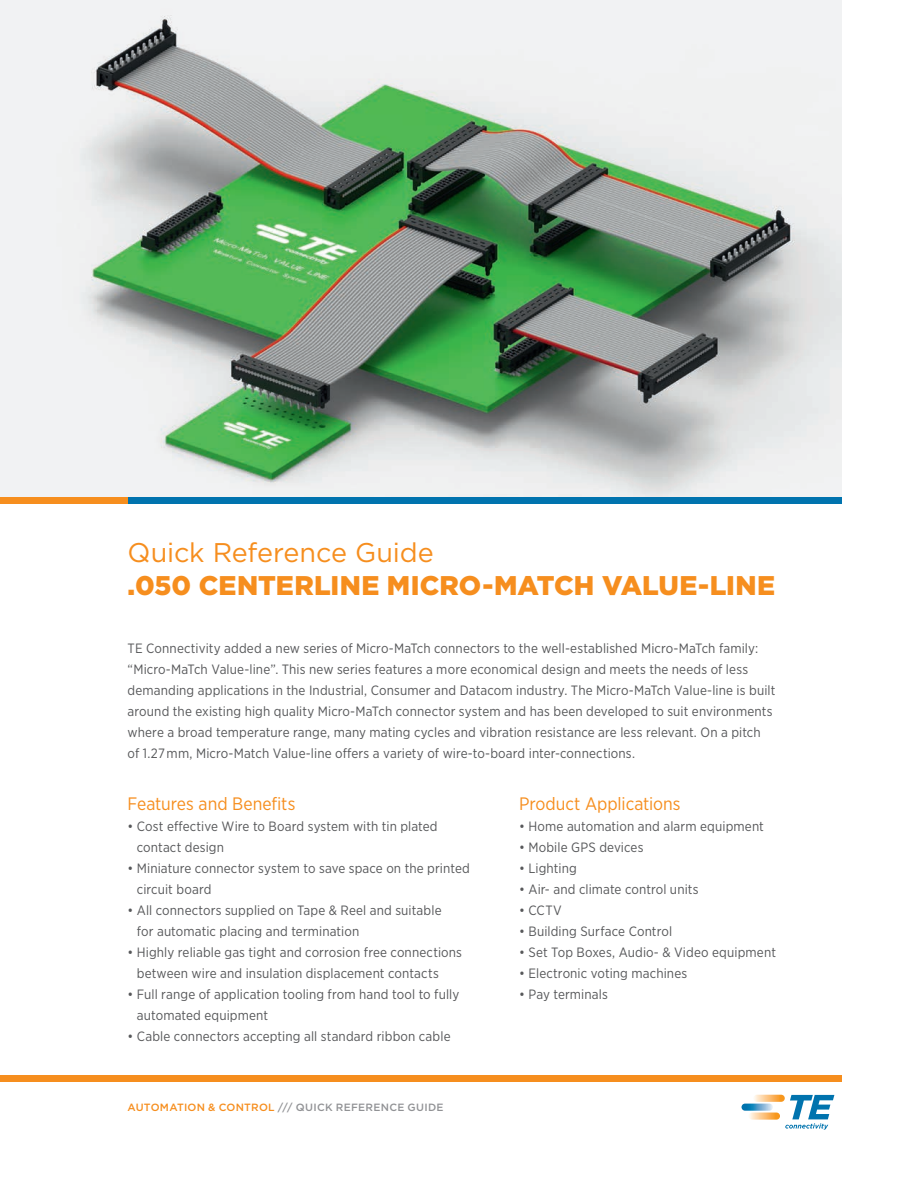
<style>
.page{position:relative;width:918px;height:1188px;background:#fff}
.page>*{position:absolute;margin:0;border:0;box-sizing:border-box;transform-origin:0 0}
.t1{font:900 27px "Gotham";letter-spacing:.005em;color:#f68e1e}
.t2{font:27px "Gotham";letter-spacing:-.01em;color:#f68e1e}
.t3{font:18px "Gotham Narrow";color:#f68e1e}
.t4{font:13.5px/21px "Gotham Narrow";letter-spacing:.01em;color:#57585a}
.t5{font:500 10.5px "Gotham";letter-spacing:.03em;color:#919295}
.s1{color:#f68e1e}
</style>
<div class="page">
<img style="left:0;top:0;width:841px;height:497px">
<div style="left:0;top:497px;width:128px;height:7px;background:#f68e1e"></div>
<div style="left:128px;top:497px;width:713px;height:7px;background:#0073ae"></div>
<div style="left:0;top:1075px;width:841px;height:7px;background:#f68e1e"></div>
<svg style="left:753px;top:1095px;width:32px;height:7px"></svg>
<svg style="left:749px;top:1113px;width:31px;height:7px"></svg>
<svg style="left:742px;top:1104px;width:31px;height:7px"></svg>
<svg style="left:785px;top:1095px;width:49px;height:35px"></svg>
<h1 class="t2" style="left:128px;top:535px;width:308px">Quick Reference Guide</h1>
<h1 class="t1" style="left:128px;top:567px;width:649px">.050 CENTERLINE MICRO-MATCH VALUE-LINE</h1>
<p class="t4" style="left:128px;top:637px;width:649px">TE Connectivity added a new series of Micro-MaTch connectors to the well-established Micro-MaTch family: “Micro-MaTch Value-line”. This new series features a more economical design and meets the needs of less demanding applications in the Industrial, Consumer and Datacom industry. The Micro-MaTch Value-line is built around the existing high quality Micro-MaTch connector system and has been developed to suit environments where a broad temperature range, many mating cycles and vibration resistance are less relevant. On a pitch of 1.27 mm, Micro-Match Value-line offers a variety of wire-to-board inter-connections.</p>
<h2 class="t3" style="left:128px;top:792px;width:169px">Features and Benefits</h2>
<p class="t4" style="left:137px;top:815px;width:302px;text-indent:-9px">• Cost effective Wire to Board system with tin plated contact design</p>
<p class="t4" style="left:137px;top:857px;width:334px;text-indent:-9px">• Miniature connector system to save space on the printed circuit board</p>
<p class="t4" style="left:137px;top:899px;width:306px;text-indent:-9px">• All connectors supplied on Tape &amp; Reel and suitable for automatic placing and termination</p>
<p class="t4" style="left:137px;top:941px;width:327px;text-indent:-9px">• Highly reliable gas tight and corrosion free connections between wire and insulation displacement contacts</p>
<p class="t4" style="left:137px;top:983px;width:324px;text-indent:-9px">• Full range of application tooling from hand tool to fully automated equipment</p>
<p class="t4" style="left:128px;top:1025px;width:325px">• Cable connectors accepting all standard ribbon cable</p>
<h2 class="t3" style="left:519px;top:792px;width:163px">Product Applications</h2>
<p class="t4" style="left:519px;top:815px;width:246px">• Home automation and alarm equipment</p>
<p class="t4" style="left:519px;top:836px;width:126px">• Mobile GPS devices</p>
<p class="t4" style="left:519px;top:857px;width:59px">• Lighting</p>
<p class="t4" style="left:519px;top:878px;width:181px">• Air- and climate control units</p>
<p class="t4" style="left:519px;top:899px;width:44px">• CCTV</p>
<p class="t4" style="left:519px;top:920px;width:154px">• Building Surface Control</p>
<p class="t4" style="left:519px;top:941px;width:258px">• Set Top Boxes, Audio- &amp; Video equipment</p>
<p class="t4" style="left:519px;top:962px;width:170px">• Electronic voting machines</p>
<p class="t4" style="left:519px;top:983px;width:90px">• Pay terminals</p>
<p class="t5" style="left:128px;top:1101px;width:318px"><span class="s1">AUTOMATION &amp; CONTROL</span> /// QUICK REFERENCE GUIDE</p>
</div>
